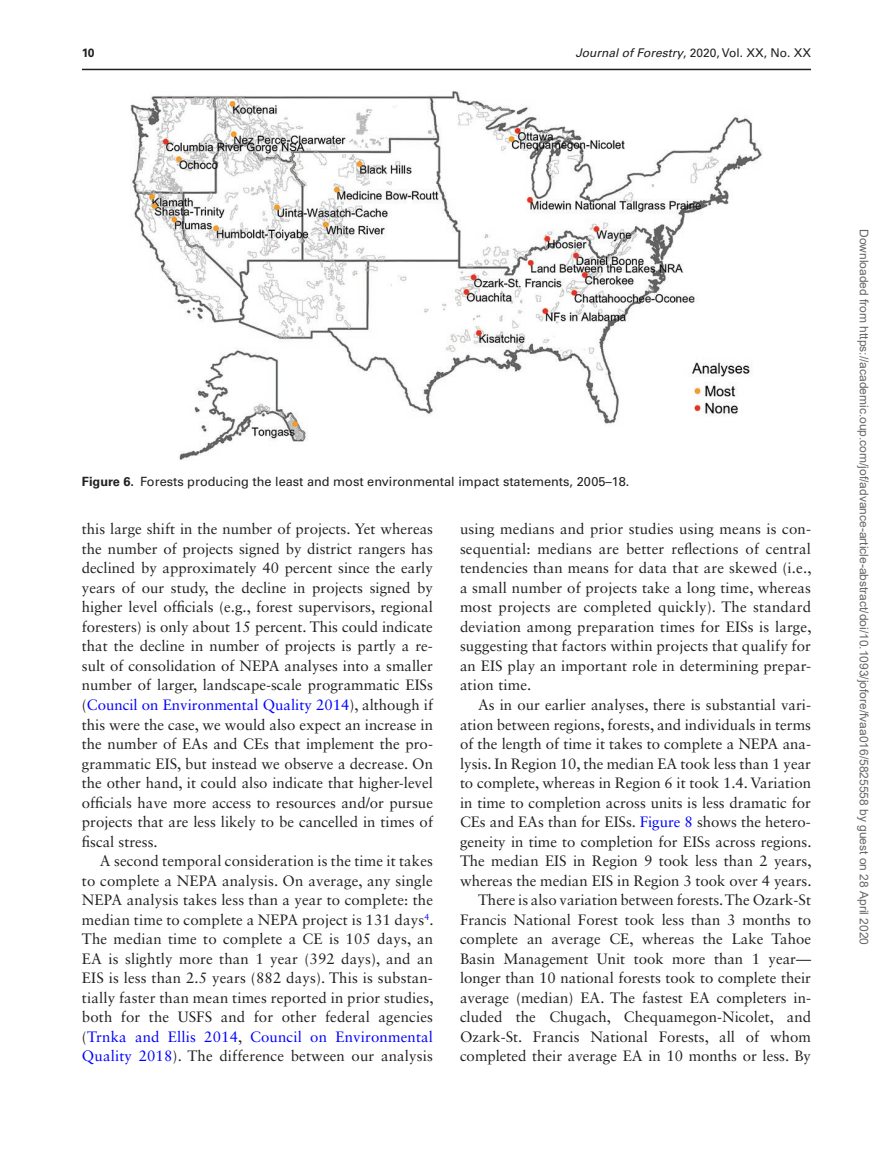
<style>
.page{position:relative;width:893px;height:1174px;background:#fff}
.page>*{position:absolute;margin:0;border:0;box-sizing:border-box;transform-origin:0 0}
.t1{font:15px/19.5px "Sabon LT Std";color:#231f20;text-align:justify}
.t2{font:12.75px "Univers LT Std";color:#231f20}
.t3{font:12px "Arial";color:#666}
.t4{font:12px "Univers LT Std";color:#231f20}
.t5{font:700 12px "Univers LT Std";color:#231f20}
.s1{font-style:italic}
.s2{font-weight:700}
.s3{color:#00f}
</style>
<div class="page">
<hr style="left:82px;top:69px;width:729px;height:1px;background:#231f20">
<img style="left:131px;top:91px;width:631px;height:369px">
<p class="t5" style="left:82px;top:45px;width:14px">10</p>
<p class="t4" style="left:575px;top:45px;width:237px"><span class="s1">Journal of Forestry</span>, 2020, Vol. XX, No. XX</p>
<p class="t2" style="left:82px;top:474px;width:549px"><span class="s2">Figure 6.</span> Forests producing the least and most environmental impact statements, 2005–18.</p>
<p class="t1" style="left:82px;top:519px;width:353px">this large shift in the number of projects. Yet whereas the number of projects signed by district rangers has declined by approximately 40 percent since the early years of our study, the decline in projects signed by higher level officials (e.g., forest supervisors, regional foresters) is only about 15 percent. This could indicate that the decline in number of projects is partly a re&shy;sult of consolidation of NEPA analyses into a smaller number of larger, landscape-scale programmatic EISs (<span class="s3">Council on Environmental Quality 2014</span>), although if this were the case, we would also expect an increase in the number of EAs and CEs that implement the pro&shy;grammatic EIS, but instead we observe a decrease. On the other hand, it could also indicate that higher-level officials have more access to resources and/or pursue projects that are less likely to be cancelled in times of fiscal stress.</p>
<p class="t1" style="left:82px;top:851px;width:353px;text-indent:18px">A second temporal consideration is the time it takes to complete a NEPA analysis. On average, any single NEPA analysis takes less than a year to complete: the median time to complete a NEPA project is 131 days<sup>4</sup>.<br>The median time to complete a CE is 105 days, an EA is slightly more than 1 year (392 days), and an EIS is less than 2.5 years (882 days). This is substan&shy;tially faster than mean times reported in prior studies, both for the USFS and for other federal agencies (<span class="s3">Trnka and Ellis 2014</span>, <span class="s3">Council on Environmental Quality 2018</span>). The difference between our analysis</p>
<p class="t1" style="left:460px;top:519px;width:353px">using medians and prior studies using means is con&shy;sequential: medians are better reflections of central tendencies than means for data that are skewed (i.e., a small number of projects take a long time, whereas most projects are completed quickly). The standard deviation among preparation times for EISs is large, suggesting that factors within projects that qualify for an EIS play an important role in determining prepar&shy;ation time.</p>
<p class="t1" style="left:460px;top:695px;width:353px;text-align:right">As in our earlier analyses, there is substantial vari&shy;ation between regions, forests, and individuals in terms of the length of time it takes to complete a NEPA ana&shy;lysis. In Region 10, the median EA took less than 1 year to complete, whereas in Region 6 it took 1.4. Variation in time to completion across units is less dramatic for CEs and EAs than for EISs. <span class="s3">Figure 8</span> shows the hetero&shy;geneity in time to completion for EISs across regions.<br>The median EIS in Region 9 took less than 2 years, whereas the median EIS in Region 3 took over 4 years.<br>There is also variation between forests. The Ozark-St Francis National Forest took less than 3 months to complete an average CE, whereas the Lake Tahoe Basin Management Unit took more than 1 year— longer than 10 national forests took to complete their average (median) EA. The fastest EA completers in&shy;cluded the Chugach, Chequamegon-Nicolet, and Ozark-St. Francis National Forests, all of whom completed their average EA in 10 months or less. By</p>
<p class="t3" style="left:868px;top:229px;width:717px;rotate:90deg">Downloaded from https://academic.oup.com/jof/advance-article-abstract/doi/10.1093/jofore/fvaa016/5825558 by guest on 28 April 2020</p>
</div>
